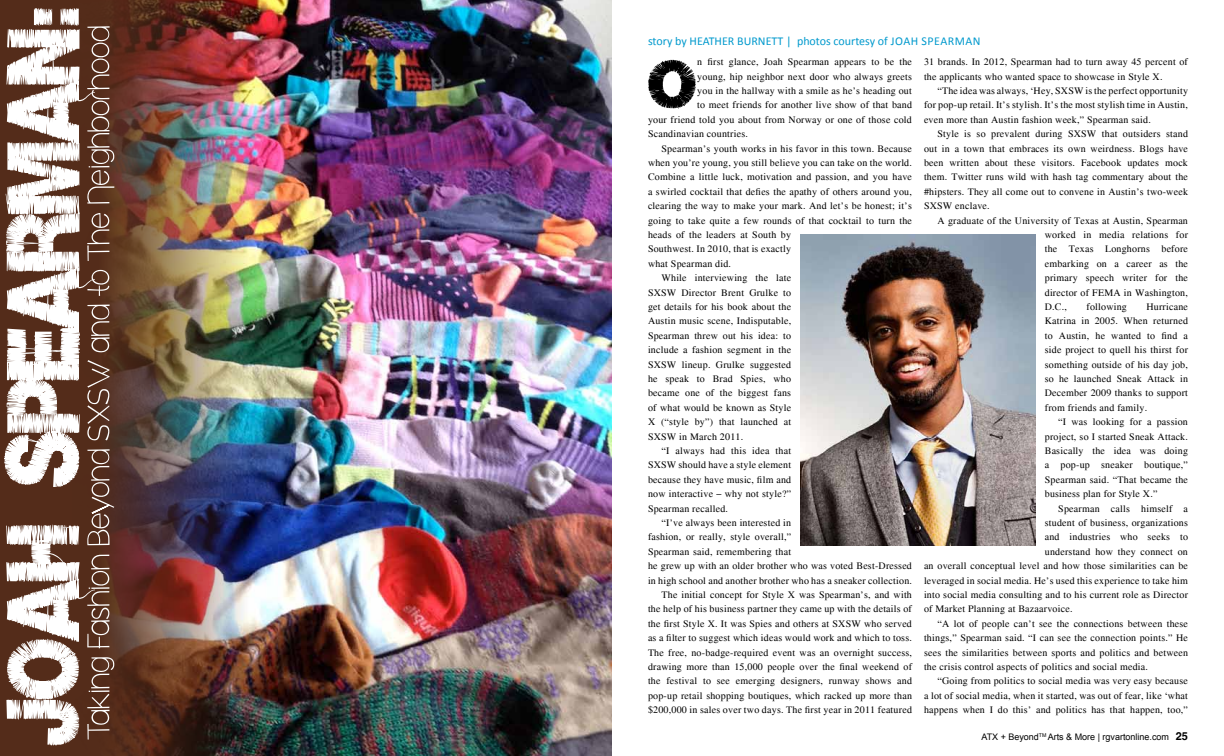
<style>
.page{position:relative;width:1224px;height:756px;background:#fff}
.page>*{position:absolute;margin:0;border:0;box-sizing:border-box;transform-origin:0 0}
.t1{font:12px "Calibri";color:#0099cd}
.t2{font:10px/14.4px "Times";letter-spacing:.02em;color:#000;text-align:justify}
.t3{font:9px "Arial";color:#000}
.s1{font-family:"Helvetica";font-weight:700;font-size:11px}
</style>
<div class="page">
<div style="left:0;top:0;width:281px;height:756px;background:#542c1a"></div>
<img style="left:114px;top:0;width:498px;height:756px">
<svg style="left:648px;top:60px;width:48px;height:49px"></svg>
<img style="left:800px;top:234px;width:236px;height:311px">
<svg style="left:95px;top:26px;width:19px;height:705px"></svg>
<svg style="left:4px;top:8px;width:91px;height:737px"></svg>
<p class="t1" style="left:648px;top:33px;width:334px">story by HEATHER BURNETT | photos courtesy of JOAH SPEARMAN</p>
<p class="t2" style="left:697px;top:55px;width:216px">n first glance, Joah Spearman appears to be the</p>
<p class="t2" style="left:697px;top:69px;width:216px">young, hip neighbor next door who always greets</p>
<p class="t2" style="left:697px;top:84px;width:216px">you in the hallway with a smile as he’s heading out</p>
<p class="t2" style="left:697px;top:98px;width:216px">to meet friends for another live show of that band</p>
<p class="t2" style="left:648px;top:112px;width:265px">your friend told you about from Norway or one of those cold</p>
<p class="t2" style="left:648px;top:127px;width:101px">Scandinavian countries.</p>
<p class="t2" style="left:662px;top:141px;width:252px">Spearman’s youth works in his favor in this town. Because</p>
<p class="t2" style="left:648px;top:156px;width:266px">when you’re young, you still believe you can take on the world.</p>
<p class="t2" style="left:648px;top:170px;width:266px">Combine a little luck, motivation and passion, and you have</p>
<p class="t2" style="left:648px;top:184px;width:265px">a swirled cocktail that defies the apathy of others around you,</p>
<p class="t2" style="left:648px;top:199px;width:266px">clearing the way to make your mark. And let’s be honest; it’s</p>
<p class="t2" style="left:648px;top:213px;width:266px">going to take quite a few rounds of that cocktail to turn the</p>
<p class="t2" style="left:648px;top:228px;width:145px">heads of the leaders at South by</p>
<p class="t2" style="left:648px;top:242px;width:145px">Southwest. In 2010, that is exactly</p>
<p class="t2" style="left:648px;top:256px;width:85px">what Spearman did.</p>
<p class="t2" style="left:662px;top:271px;width:131px">While interviewing the late</p>
<p class="t2" style="left:648px;top:285px;width:145px">SXSW Director Brent Grulke to</p>
<p class="t2" style="left:648px;top:300px;width:145px">get details for his book about the</p>
<p class="t2" style="left:648px;top:314px;width:145px">Austin music scene, Indisputable,</p>
<p class="t2" style="left:648px;top:328px;width:145px">Spearman threw out his idea: to</p>
<p class="t2" style="left:648px;top:343px;width:145px">include a fashion segment in the</p>
<p class="t2" style="left:648px;top:357px;width:145px">SXSW lineup. Grulke suggested</p>
<p class="t2" style="left:648px;top:372px;width:145px">he speak to Brad Spies, who</p>
<p class="t2" style="left:648px;top:386px;width:145px">became one of the biggest fans</p>
<p class="t2" style="left:648px;top:400px;width:145px">of what would be known as Style</p>
<p class="t2" style="left:648px;top:415px;width:145px">X (“style by”) that launched at</p>
<p class="t2" style="left:648px;top:429px;width:97px">SXSW in March 2011.</p>
<p class="t2" style="left:662px;top:444px;width:131px">“I always had this idea that</p>
<p class="t2" style="left:648px;top:458px;width:145px">SXSW should have a style element</p>
<p class="t2" style="left:648px;top:472px;width:145px">because they have music, film and</p>
<p class="t2" style="left:648px;top:487px;width:145px">now interactive – why not style?”</p>
<p class="t2" style="left:648px;top:501px;width:82px">Spearman recalled.</p>
<p class="t2" style="left:662px;top:516px;width:131px">“I’ve always been interested in</p>
<p class="t2" style="left:648px;top:530px;width:145px">fashion, or really, style overall,”</p>
<p class="t2" style="left:648px;top:544px;width:145px">Spearman said, remembering that</p>
<p class="t2" style="left:648px;top:559px;width:265px">he grew up with an older brother who was voted Best-Dressed</p>
<p class="t2" style="left:648px;top:573px;width:266px">in high school and another brother who has a sneaker collection.</p>
<p class="t2" style="left:662px;top:588px;width:252px">The initial concept for Style X was Spearman’s, and with</p>
<p class="t2" style="left:648px;top:602px;width:265px">the help of his business partner they came up with the details of</p>
<p class="t2" style="left:648px;top:616px;width:265px">the first Style X. It was Spies and others at SXSW who served</p>
<p class="t2" style="left:648px;top:631px;width:265px">as a filter to suggest which ideas would work and which to toss.</p>
<p class="t2" style="left:648px;top:645px;width:266px">The free, no-badge-required event was an overnight success,</p>
<p class="t2" style="left:648px;top:660px;width:266px">drawing more than 15,000 people over the final weekend of</p>
<p class="t2" style="left:648px;top:674px;width:266px">the festival to see emerging designers, runway shows and</p>
<p class="t2" style="left:648px;top:688px;width:266px">pop-up retail shopping boutiques, which racked up more than</p>
<p class="t2" style="left:648px;top:703px;width:266px">$200,000 in sales over two days. The first year in 2011 featured</p>
<p class="t2" style="left:924px;top:55px;width:265px">31 brands. In 2012, Spearman had to turn away 45 percent of the applicants who wanted space to showcase in Style X.</p>
<p class="t2" style="left:924px;top:84px;width:266px;text-indent:14px">“The idea was always, ‘Hey, SXSW is the perfect opportunity for pop-up retail. It’s stylish. It’s the most stylish time in Austin, even more than Austin fashion week,” Spearman said.</p>
<p class="t2" style="left:924px;top:127px;width:266px;text-indent:14px">Style is so prevalent during SXSW that outsiders stand out in a town that embraces its own weirdness. Blogs have been written about these visitors. Facebook updates mock them. Twitter runs wild with hash tag commentary about the #hipsters. They all come out to convene in Austin’s two-week SXSW enclave.</p>
<p class="t2" style="left:1045px;top:213px;width:145px;text-indent:-107px">A graduate of the University of Texas at Austin, Spearman worked in media relations for the Texas Longhorns before embarking on a career as the primary speech writer for the director of FEMA in Washington, D.C.,</p>
<p class="t2" style="left:1045px;top:300px;width:145px;text-indent:102px">Hurricane Katrina in 2005. When returned to Austin, he wanted to find a side project to quell his thirst for something outside of his day job, so he launched Sneak Attack in December 2009 thanks to support from friends and family.</p>
<p class="t2" style="left:1045px;top:415px;width:145px;text-indent:14px">“I was looking for a passion project, so I started Sneak Attack.<br>Basically the idea was doing a pop-up sneaker boutique,” Spearman said. “That became the business plan for Style X.”</p>
<p class="t2" style="left:1058px;top:501px;width:131px">Spearman calls himself a</p>
<p class="t2" style="left:1045px;top:516px;width:145px">student of business, organizations</p>
<p class="t2" style="left:1045px;top:530px;width:145px">and industries who seeks to</p>
<p class="t2" style="left:1045px;top:544px;width:145px">understand how they connect on</p>
<p class="t2" style="left:924px;top:559px;width:266px">an overall conceptual level and how those similarities can be</p>
<p class="t2" style="left:924px;top:573px;width:265px">leveraged in social media. He’s used this experience to take him</p>
<p class="t2" style="left:924px;top:588px;width:266px">into social media consulting and to his current role as Director</p>
<p class="t2" style="left:924px;top:602px;width:150px">of Market Planning at Bazaarvoice.</p>
<p class="t2" style="left:938px;top:616px;width:252px">“A lot of people can’t see the connections between these</p>
<p class="t2" style="left:924px;top:631px;width:265px">things,” Spearman said. “I can see the connection points.” He</p>
<p class="t2" style="left:924px;top:645px;width:266px">sees the similarities between sports and politics and between</p>
<p class="t2" style="left:924px;top:660px;width:226px">the crisis control aspects of politics and social media.</p>
<p class="t2" style="left:938px;top:674px;width:252px">“Going from politics to social media was very easy because</p>
<p class="t2" style="left:924px;top:688px;width:265px">a lot of social media, when it started, was out of fear, like ‘what</p>
<p class="t2" style="left:924px;top:703px;width:266px">happens when I do this’ and politics has that happen, too,”</p>
<p class="t3" style="left:981px;top:730px;width:208px">ATX + Beyond<sup>TM</sup> Arts &amp; More | rgvartonline.com <span class="s1">25</span></p>
<p class="t2" style="left:1086px;top:300px;width:42px">following</p>
</div>
